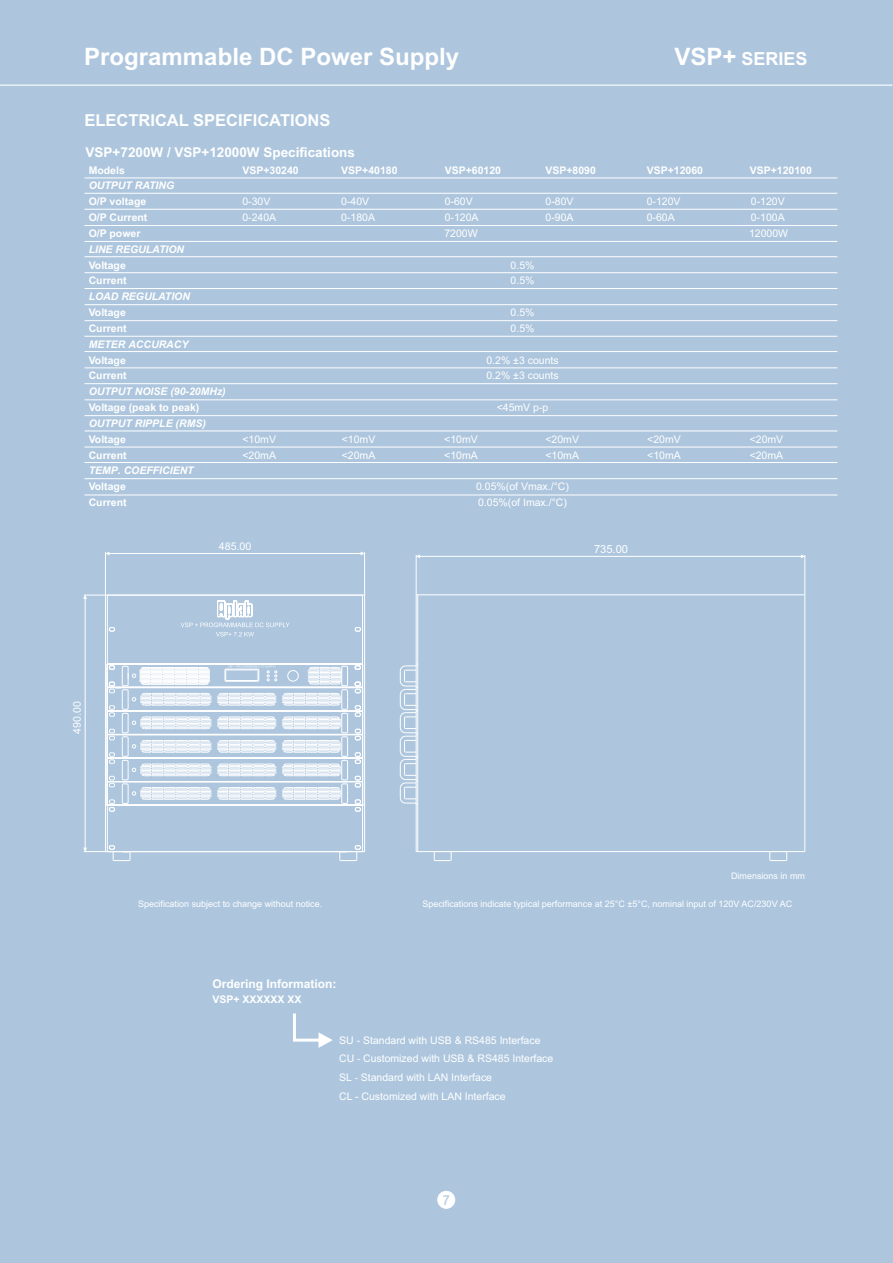
<style>
.page{position:relative;width:893px;height:1263px;background:#adc6de}
.page>*{position:absolute;margin:0;border:0;box-sizing:border-box;transform-origin:0 0}
.t1{font:700 24px "Arial";color:#fff}
.t2{font:700 18px "Arial";color:#fff}
.t3{font:700 16.5px "Arial";color:#fff}
.t4{font:700 13.5px "Arial";color:#fff}
.t5{font:13.5px "Arial";color:#adc6de}
.t6{font:700 12px "Arial";color:#fff}
.t7{font:11.1px "Arial";color:#fff}
.t8{font:10.65px "Arial";color:#fff}
.t9{font:10.5px/18.8px "Arial";color:#fff}
.t10{font:700 10.5px "Arial";color:#fff}
.t11{font:italic 700 10.5px "Arial";color:#fff}
.t12{font:9px "Arial";color:#fff}
.s1{font-size:24px}
.s2{font-family:"Times New Roman"}
</style>
<div class="page">
<hr style="left:85px;top:209px;width:752px;height:1px;background:#fff">
<hr style="left:85px;top:225px;width:752px;height:1px;background:#fff">
<hr style="left:85px;top:256px;width:752px;height:1px;background:#fff">
<hr style="left:85px;top:272px;width:752px;height:1px;background:#fff">
<hr style="left:85px;top:304px;width:752px;height:1px;background:#fff">
<hr style="left:85px;top:320px;width:752px;height:1px;background:#fff">
<hr style="left:85px;top:351px;width:752px;height:1px;background:#fff">
<hr style="left:85px;top:368px;width:752px;height:1px;background:#fff">
<hr style="left:85px;top:400px;width:752px;height:1px;background:#fff">
<hr style="left:85px;top:431px;width:752px;height:1px;background:#fff">
<hr style="left:85px;top:447px;width:752px;height:1px;background:#fff">
<hr style="left:85px;top:478px;width:752px;height:1px;background:#fff">
<hr style="left:85px;top:495px;width:752px;height:1px;background:#fff">
<hr style="left:85px;top:193px;width:752px;height:1px;background:#fff">
<svg style="left:293px;top:1013px;width:40px;height:35px"></svg>
<hr style="left:85px;top:178px;width:752px;height:1px;background:#fff">
<hr style="left:85px;top:241px;width:752px;height:1px;background:#fff">
<hr style="left:85px;top:288px;width:752px;height:1px;background:#fff">
<hr style="left:85px;top:336px;width:752px;height:1px;background:#fff">
<hr style="left:85px;top:383px;width:752px;height:1px;background:#fff">
<hr style="left:85px;top:415px;width:752px;height:1px;background:#fff">
<hr style="left:85px;top:462px;width:752px;height:1px;background:#fff">
<hr style="left:0;top:85px;width:892px;height:1px;background:#fff">
<hr style="left:362px;top:595px;width:1px;height:94px;background:#fff">
<hr style="left:105px;top:595px;width:260px;height:1px;background:#fff">
<hr style="left:105px;top:595px;width:1px;height:256px;background:#fff">
<hr style="left:364px;top:595px;width:1px;height:256px;background:#fff">
<hr style="left:416px;top:595px;width:1px;height:256px;background:#fff">
<hr style="left:805px;top:595px;width:1px;height:256px;background:#fff">
<hr style="left:416px;top:851px;width:389px;height:1px;background:#fff">
<svg style="left:109px;top:627px;width:6px;height:5px"></svg>
<hr style="left:416px;top:594px;width:389px;height:1px;background:#fff">
<svg style="left:434px;top:852px;width:18px;height:9px"></svg>
<svg style="left:769px;top:852px;width:18px;height:9px"></svg>
<hr style="left:417px;top:595px;width:1px;height:256px;background:#fff">
<svg style="left:181px;top:600px;width:109px;height:36px"></svg>
<hr style="left:107px;top:595px;width:1px;height:94px;background:#fff">
<hr style="left:362px;top:758px;width:1px;height:93px;background:#fff">
<hr style="left:105px;top:851px;width:260px;height:1px;background:#fff">
<hr style="left:107px;top:758px;width:1px;height:93px;background:#fff">
<svg style="left:400px;top:664px;width:18px;height:141px"></svg>
<hr style="left:105px;top:805px;width:260px;height:1px;background:#fff">
<hr style="left:107px;top:663px;width:256px;height:1px;background:#fff">
<svg style="left:355px;top:627px;width:6px;height:5px"></svg>
<svg style="left:339px;top:845px;width:22px;height:16px"></svg>
<hr style="left:364px;top:552px;width:1px;height:43px;background:#fff">
<hr style="left:105px;top:552px;width:1px;height:43px;background:#fff">
<hr style="left:105px;top:553px;width:260px;height:1px;background:#fff">
<hr style="left:805px;top:555px;width:1px;height:40px;background:#fff">
<hr style="left:416px;top:555px;width:1px;height:40px;background:#fff">
<hr style="left:416px;top:556px;width:389px;height:1px;background:#fff">
<hr style="left:85px;top:595px;width:1px;height:256px;background:#fff">
<svg style="left:83px;top:845px;width:48px;height:16px"></svg>
<svg style="left:83px;top:595px;width:22px;height:4px"></svg>
<hr style="left:107px;top:781px;width:256px;height:1px;background:#fff">
<hr style="left:107px;top:711px;width:256px;height:1px;background:#fff">
<hr style="left:107px;top:758px;width:256px;height:1px;background:#fff">
<hr style="left:107px;top:734px;width:256px;height:1px;background:#fff">
<hr style="left:107px;top:687px;width:256px;height:1px;background:#fff">
<hr style="left:107px;top:664px;width:256px;height:1px;background:#fff">
<hr style="left:107px;top:851px;width:256px;height:1px;background:#fff">
<svg style="left:355px;top:665px;width:8px;height:147px"></svg>
<svg style="left:107px;top:665px;width:241px;height:147px"></svg>
<div style="left:438px;top:1191px;width:17px;height:17px;background:#fff;border:1px solid #fff;border-radius:50%"></div>
<h1 class="t1" style="left:84px;top:48px;width:376px">Programmable DC Power Supply</h1>
<h2 class="t2" style="left:674px;top:52px;width:135px"><span class="s1">VSP+</span> SERIES</h2>
<h3 class="t3" style="left:84px;top:113px;width:247px">ELECTRICAL SPECIFICATIONS</h3>
<p class="t4" style="left:86px;top:147px;width:271px">VSP+7200W / VSP+12000W Specifications</p>
<p class="t10" style="left:89px;top:166px;width:38px">Models</p>
<p class="t10" style="left:242px;top:166px;width:58px">VSP+30240</p>
<p class="t10" style="left:341px;top:166px;width:58px">VSP+40180</p>
<p class="t10" style="left:445px;top:166px;width:58px">VSP+60120</p>
<p class="t10" style="left:545px;top:166px;width:52px">VSP+8090</p>
<p class="t10" style="left:647px;top:166px;width:58px">VSP+12060</p>
<p class="t10" style="left:750px;top:166px;width:64px">VSP+120100</p>
<p class="t11" style="left:89px;top:182px;width:87px">OUTPUT RATING</p>
<p class="t10" style="left:89px;top:198px;width:59px">O/P voltage</p>
<p class="t9" style="left:242px;top:193px;width:30px">0-30V</p>
<p class="t9" style="left:341px;top:193px;width:30px">0-40V</p>
<p class="t9" style="left:445px;top:193px;width:30px">0-60V</p>
<p class="t9" style="left:545px;top:193px;width:30px">0-80V</p>
<p class="t9" style="left:647px;top:193px;width:35px">0-120V</p>
<p class="t9" style="left:751px;top:193px;width:35px">0-120V</p>
<p class="t10" style="left:89px;top:213px;width:60px">O/P Current</p>
<p class="t9" style="left:242px;top:209px;width:35px">0-240A</p>
<p class="t9" style="left:341px;top:209px;width:35px">0-180A</p>
<p class="t9" style="left:445px;top:209px;width:35px">0-120A</p>
<p class="t9" style="left:545px;top:209px;width:30px">0-90A</p>
<p class="t9" style="left:647px;top:209px;width:30px">0-60A</p>
<p class="t9" style="left:751px;top:209px;width:35px">0-100A</p>
<p class="t10" style="left:89px;top:229px;width:53px">O/P power</p>
<p class="t9" style="left:444px;top:225px;width:35px">7200W</p>
<p class="t9" style="left:749px;top:225px;width:41px">12000W</p>
<p class="t11" style="left:89px;top:245px;width:97px">LINE REGULATION</p>
<p class="t10" style="left:89px;top:261px;width:39px">Voltage</p>
<p class="t9" style="left:511px;top:256px;width:25px">0.5%</p>
<p class="t10" style="left:89px;top:277px;width:39px">Current</p>
<p class="t9" style="left:511px;top:272px;width:25px">0.5%</p>
<p class="t11" style="left:89px;top:293px;width:103px">LOAD REGULATION</p>
<p class="t10" style="left:89px;top:308px;width:39px">Voltage</p>
<p class="t9" style="left:511px;top:304px;width:25px">0.5%</p>
<p class="t10" style="left:89px;top:324px;width:39px">Current</p>
<p class="t9" style="left:511px;top:320px;width:25px">0.5%</p>
<p class="t11" style="left:89px;top:340px;width:101px">METER ACCURACY</p>
<p class="t10" style="left:89px;top:356px;width:39px">Voltage</p>
<p class="t9" style="left:486px;top:351px;width:74px">0.2% ±3 counts</p>
<p class="t10" style="left:89px;top:372px;width:39px">Current</p>
<p class="t9" style="left:486px;top:367px;width:74px">0.2% ±3 counts</p>
<p class="t11" style="left:89px;top:388px;width:139px">OUTPUT NOISE (90-20MHz)</p>
<p class="t10" style="left:89px;top:403px;width:112px">Voltage (peak to peak)</p>
<p class="t9" style="left:497px;top:399px;width:53px">&lt;45mV p-p</p>
<p class="t11" style="left:89px;top:419px;width:119px">OUTPUT RIPPLE (RMS)</p>
<p class="t10" style="left:89px;top:435px;width:39px">Voltage</p>
<p class="t9" style="left:242px;top:431px;width:35px">&lt;10mV</p>
<p class="t9" style="left:342px;top:431px;width:35px">&lt;10mV</p>
<p class="t9" style="left:444px;top:431px;width:35px">&lt;10mV</p>
<p class="t9" style="left:545px;top:431px;width:35px">&lt;20mV</p>
<p class="t9" style="left:647px;top:431px;width:35px">&lt;20mV</p>
<p class="t9" style="left:750px;top:431px;width:35px">&lt;20mV</p>
<p class="t10" style="left:89px;top:451px;width:39px">Current</p>
<p class="t9" style="left:242px;top:446px;width:35px">&lt;20mA</p>
<p class="t9" style="left:342px;top:446px;width:35px">&lt;20mA</p>
<p class="t9" style="left:444px;top:446px;width:35px">&lt;10mA</p>
<p class="t9" style="left:545px;top:446px;width:35px">&lt;10mA</p>
<p class="t9" style="left:647px;top:446px;width:35px">&lt;10mA</p>
<p class="t9" style="left:750px;top:446px;width:35px">&lt;20mA</p>
<p class="t11" style="left:89px;top:467px;width:107px">TEMP. COEFFICIENT</p>
<p class="t10" style="left:89px;top:483px;width:39px">Voltage</p>
<p class="t9" style="left:476px;top:478px;width:94px">0.05%(of Vmax./°C)</p>
<p class="t10" style="left:89px;top:498px;width:39px">Current</p>
<p class="t9" style="left:478px;top:494px;width:90px">0.05%(of Imax./°C)</p>
<p class="t8" style="left:219px;top:542px;width:34px">485.00</p>
<p class="t7" style="left:594px;top:545px;width:35px">735.00</p>
<p class="t8" style="left:73px;top:734px;width:34px;rotate:-90deg">490.00</p>
<p class="t12" style="left:731px;top:872px;width:76px">Dimensions in mm</p>
<p class="t12" style="left:138px;top:901px;width:186px">Specification subject to change without notice.</p>
<p class="t12" style="left:422px;top:901px;width:371px">Specifications indicate typical performance at 25°C ±5°C, nominal input of 120V AC/230V AC</p>
<p class="t6" style="left:212px;top:979px;width:126px">Ordering Information:</p>
<p class="t10" style="left:212px;top:996px;width:91px">VSP+ XXXXXX XX</p>
<p class="t9" style="left:339px;top:1031px;width:216px">SU - Standard with USB &amp; RS485 Interface CU <span class="s2">-</span> Customized with USB &amp; RS485 Interface SL <span class="s2">-</span> Standard with LAN Interface<br>CL - Customized with LAN Interface</p>
<p class="t5" style="left:443px;top:1195px;width:9px">7</p>
</div>
